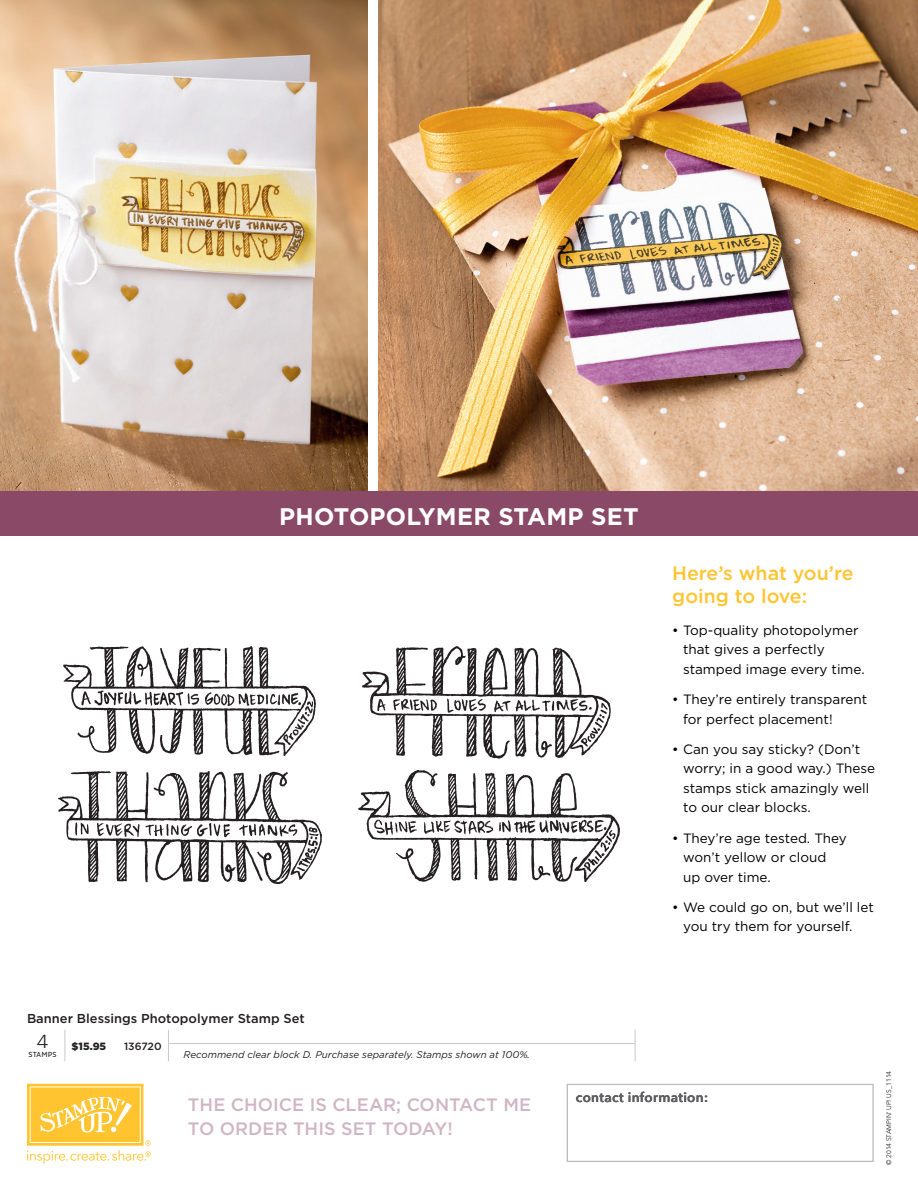
<style>
.page{position:relative;width:918px;height:1188px;background:#fff}
.page>*{position:absolute;margin:0;border:0;box-sizing:border-box;transform-origin:0 0}
.t1{font:700 24px "Gotham";letter-spacing:.01em;color:#fff}
.t2{font:500 19.5px/23.4px "Gotham";color:#ffc42f}
.Coordinating_Product{font:300 19.5px "Pluto Cond";color:#231f20}
.t3{font:500 18px/24px "Gotham";color:#d0b6c2}
.Tabs_in_the_Chart{font:13.5px/19.5px "Gotham";color:#000}
.t4{font:600 13.5px "Avenir Next";letter-spacing:.025em;color:#636366}
.Coordinating_Product-2{font:500 12.9px "Gotham";color:#231f20}
.t5{font:900 10.5px "Gotham";color:#231f20}
.t6{font:500 10.5px "Gotham";color:#231f20}
.t7{font:italic 9.75px "Gotham";color:#231f20}
.Coordinating_Product-3{font:7.5px "Pluto Cond";letter-spacing:.015em;color:#231f20}
.t8{font:6.6px "Avenir Next LT Pro";color:#231f20}
</style>
<div class="page">
<svg style="left:27px;top:1084px;width:124px;height:80px"></svg>
<div style="left:567px;top:1084px;width:307px;height:78px;border:1px solid #bcbdc0"></div>
<svg style="left:65px;top:1030px;width:1px;height:31px"></svg>
<hr style="left:168px;top:1043px;width:467px;height:1px;background:#c7c8ca">
<svg style="left:168px;top:1030px;width:1px;height:31px"></svg>
<svg style="left:635px;top:1030px;width:1px;height:31px"></svg>
<img style="left:0;top:0;width:367px;height:491px">
<img style="left:378px;top:0;width:540px;height:491px">
<div style="left:0;top:491px;width:918px;height:45px;background:#894967"></div>
<img style="left:64px;top:647px;width:251px;height:108px">
<img style="left:58px;top:772px;width:264px;height:112px">
<img style="left:358px;top:771px;width:262px;height:111px">
<img style="left:363px;top:646px;width:248px;height:113px">
<p class="t1" style="left:279px;top:500px;width:361px">PHOTOPOLYMER STAMP SET</p>
<p class="t2" style="left:672px;top:561px;width:183px">Here’s what you’re going to love:</p>
<p class="Tabs_in_the_Chart" style="left:683px;top:620px;width:183px;text-indent:-11px">• Top-quality photopolymer that gives a perfectly stamped image every time.</p>
<p class="Tabs_in_the_Chart" style="left:683px;top:689px;width:186px;text-indent:-11px">• They’re entirely transparent for perfect placement!</p>
<p class="Tabs_in_the_Chart" style="left:683px;top:739px;width:194px;text-indent:-11px">• Can you say sticky? (Don’t worry; in a good way.) These stamps stick amazingly well to our clear blocks.</p>
<p class="Tabs_in_the_Chart" style="left:683px;top:828px;width:165px;text-indent:-11px">• They’re age tested. They won’t yellow or cloud up over time.</p>
<p class="Tabs_in_the_Chart" style="left:683px;top:897px;width:192px;text-indent:-11px">• We could go on, but we’ll let you try them for yourself.</p>
<p class="Coordinating_Product-2" style="left:27px;top:1010px;width:279px">Banner Blessings Photopolymer Stamp Set</p>
<p class="Coordinating_Product" style="left:37px;top:1030px;width:13px">4</p>
<p class="Coordinating_Product-3" style="left:29px;top:1051px;width:30px">STAMPS</p>
<p class="t5" style="left:72px;top:1039px;width:36px">$15.95</p>
<p class="t6" style="left:124px;top:1039px;width:39px">136720</p>
<p class="t7" style="left:183px;top:1049px;width:348px">Recommend clear block D. Purchase separately. Stamps shown at 100%.</p>
<p class="t3" style="left:188px;top:1093px;width:345px">THE CHOICE IS CLEAR; CONTACT ME<br>TO ORDER THIS SET TODAY!</p>
<p class="t4" style="left:576px;top:1089px;width:134px">contact information:</p>
<p class="t8" style="left:885px;top:1165px;width:96px;rotate:-90deg">© 2014 STAMPIN’ UP! US_1114</p>
</div>
